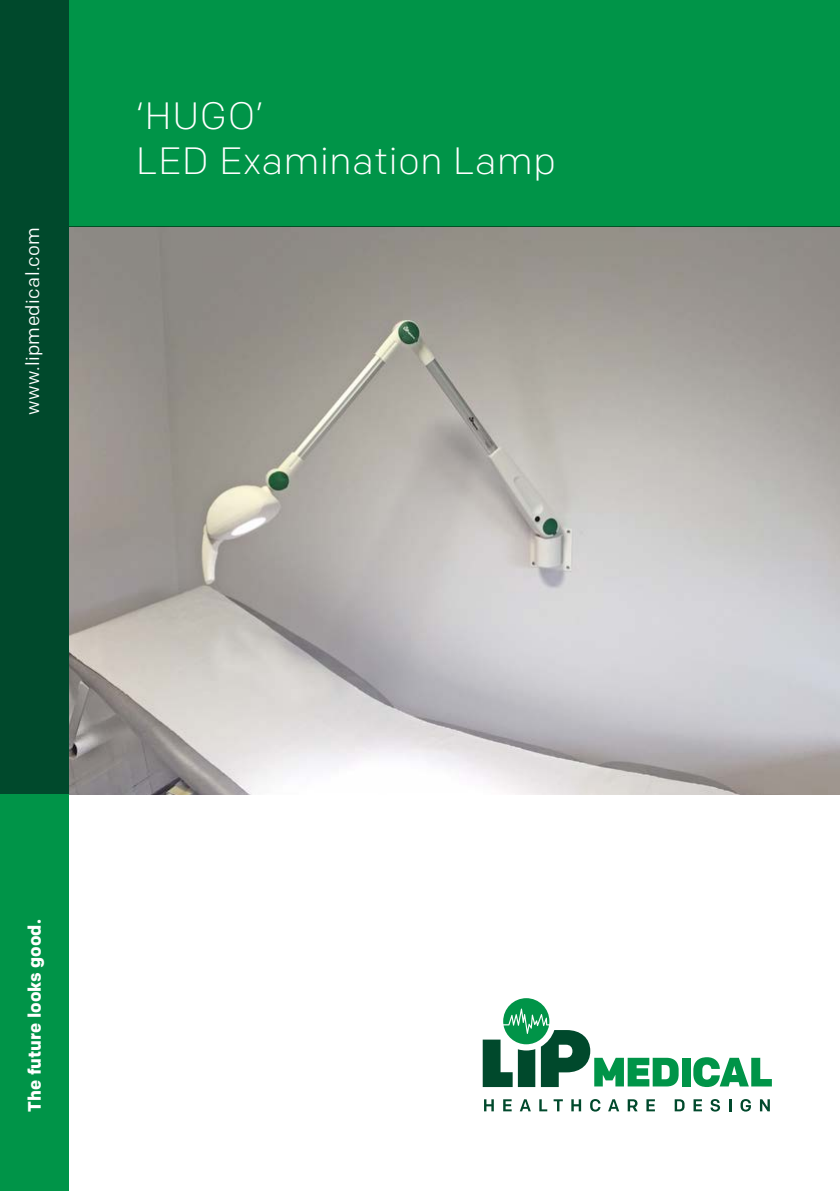
<style>
.page{position:relative;width:840px;height:1191px;background:#fff}
.page>*{position:absolute;margin:0;border:0;box-sizing:border-box;transform-origin:0 0}
.t1{font:300 38px/45.6px "Colfax";letter-spacing:.02em;color:#fff}
.t2{font:19px "Colfax";letter-spacing:.02em;color:#fff}
.t3{font:700 18px "Colfax";color:#fff}
</style>
<div class="page">
<div style="left:681px;top:1057px;width:9px;height:29px;background:#009448"></div>
<svg style="left:693px;top:1057px;width:78px;height:30px"></svg>
<svg style="left:482px;top:998px;width:196px;height:89px"></svg>
<svg style="left:484px;top:1099px;width:9px;height:12px"></svg>
<svg style="left:503px;top:1099px;width:8px;height:12px"></svg>
<svg style="left:520px;top:1099px;width:10px;height:12px"></svg>
<svg style="left:539px;top:1099px;width:8px;height:12px"></svg>
<svg style="left:553px;top:1099px;width:9px;height:12px"></svg>
<svg style="left:571px;top:1099px;width:9px;height:12px"></svg>
<svg style="left:590px;top:1099px;width:10px;height:12px"></svg>
<svg style="left:608px;top:1099px;width:11px;height:12px"></svg>
<svg style="left:627px;top:1099px;width:10px;height:12px"></svg>
<svg style="left:646px;top:1099px;width:8px;height:12px"></svg>
<svg style="left:674px;top:1099px;width:10px;height:12px"></svg>
<svg style="left:693px;top:1099px;width:8px;height:12px"></svg>
<svg style="left:710px;top:1099px;width:9px;height:12px"></svg>
<svg style="left:729px;top:1099px;width:2px;height:12px"></svg>
<svg style="left:740px;top:1099px;width:10px;height:12px"></svg>
<svg style="left:760px;top:1099px;width:9px;height:12px"></svg>
<img style="left:68px;top:227px;width:771px;height:567px">
<div style="left:0;top:0;width:839px;height:227px;background:#009448"></div>
<div style="left:0;top:0;width:68px;height:1191px;background:#00492c"></div>
<div style="left:0;top:794px;width:68px;height:397px;background:#009448"></div>
<p class="t2" style="left:21px;top:415px;width:189px;rotate:-90deg">www.lipmedical.com</p>
<p class="t1" style="left:136px;top:92px;width:421px">‘HUGO’<br>LED Examination Lamp</p>
<p class="t3" style="left:23px;top:1111px;width:194px;rotate:-90deg">The future looks good.</p>
</div>
